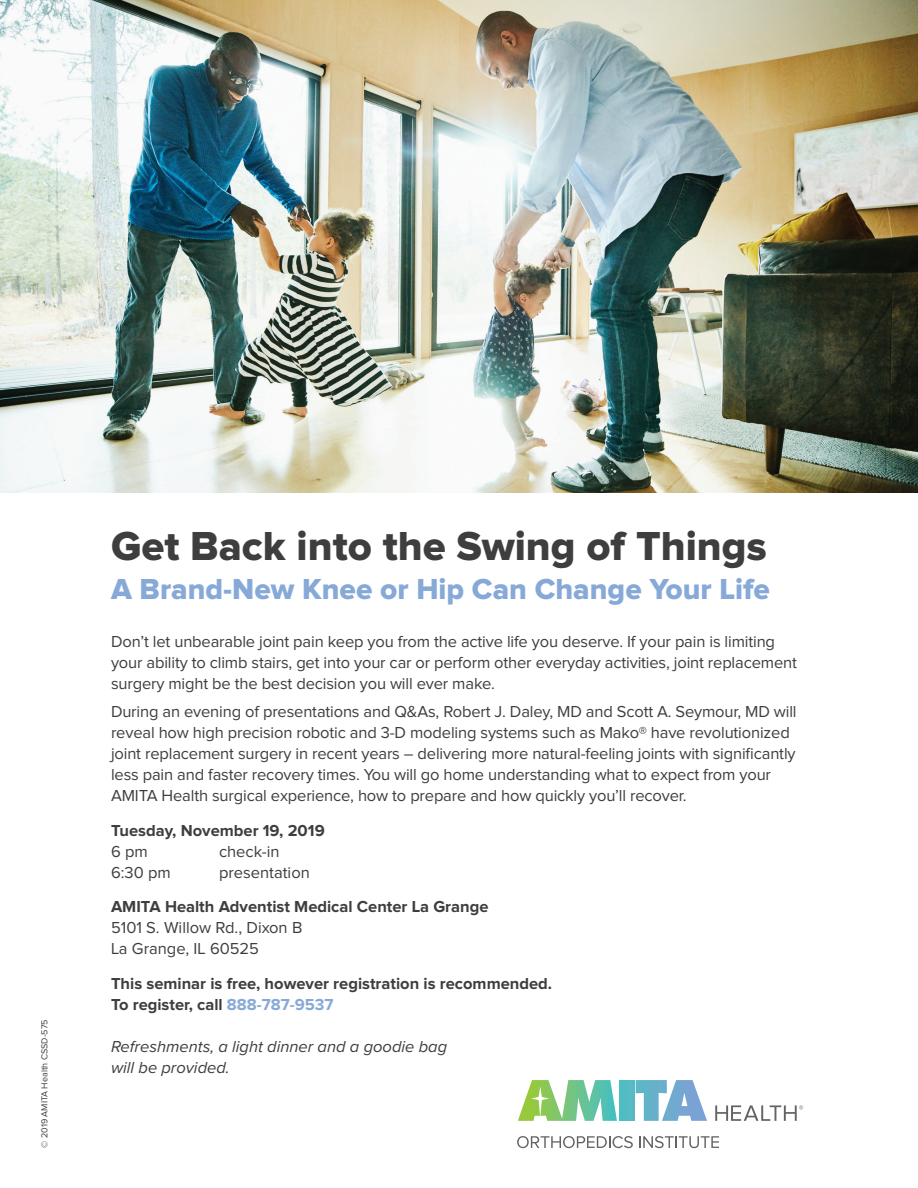
<style>
.page{position:relative;width:918px;height:1188px;background:#fff}
.page>*{position:absolute;margin:0;border:0;box-sizing:border-box;transform-origin:0 0}
.t1{font:42px "Proxima Nova Extrabld";color:#3e3e3f}
.t2{font:30px "Proxima Nova Extrabld";color:#87a9d8}
.t3{font:16.5px/21px "Proxima Nova";letter-spacing:-.01em;color:#3e3e3f}
.t4{font:700 16.5px/21px "Proxima Nova";color:#3e3e3f}
.t5{font:italic 16.5px/21px "Proxima Nova";color:#3e3e3f}
.t6{font:9px "Proxima Nova";color:#3e3e3f}
.s1{color:#87a9d8}
</style>
<div class="page">
<div style="left:619px;top:1080px;width:15px;height:41px;background:#53bcc3"></div>
<svg style="left:636px;top:1080px;width:71px;height:41px"></svg>
<svg style="left:518px;top:1080px;width:99px;height:41px"></svg>
<svg style="left:715px;top:1105px;width:88px;height:16px"></svg>
<svg style="left:517px;top:1136px;width:116px;height:12px"></svg>
<svg style="left:639px;top:1136px;width:80px;height:12px"></svg>
<img style="left:0;top:0;width:918px;height:492px">
<p class="t6" style="left:40px;top:1148px;width:130px;rotate:-90deg">© 2019 AMITA Health CSSD-575</p>
<h1 class="t1" style="left:111px;top:526px;width:657px">Get Back into the Swing of Things</h1>
<h2 class="t2" style="left:111px;top:575px;width:661px">A Brand-New Knee or Hip Can Change Your Life</h2>
<p class="t3" style="left:111px;top:632px;width:687px">Don’t let unbearable joint pain keep you from the active life you deserve. If your pain is limiting your ability to climb stairs, get into your car or perform other everyday activities, joint replacement surgery might be the best decision you will ever make.</p>
<p class="t3" style="left:111px;top:702px;width:687px">During an evening of presentations and Q&amp;As, Robert J. Daley, MD and Scott A. Seymour, MD will reveal how high precision robotic and 3-D modeling systems such as Mako® have revolutionized joint replacement surgery in recent years – delivering more natural-feeling joints with significantly less pain and faster recovery times. You will go home understanding what to expect from your AMITA Health surgical experience, how to prepare and how quickly you’ll recover.</p>
<p class="t4" style="left:111px;top:820px;width:215px">Tuesday, November 19, 2019</p>
<p class="t3" style="left:111px;top:841px;width:38px">6 pm</p>
<p class="t3" style="left:219px;top:841px;width:62px">check-in</p>
<p class="t3" style="left:111px;top:862px;width:61px">6:30 pm</p>
<p class="t3" style="left:219px;top:862px;width:92px">presentation</p>
<p class="t4" style="left:111px;top:897px;width:379px">AMITA Health Adventist Medical Center La Grange</p>
<p class="t3" style="left:111px;top:918px;width:193px">5101 S. Willow Rd., Dixon B<br>La Grange, IL 60525</p>
<p class="t4" style="left:111px;top:973px;width:443px">This seminar is free, however registration is recommended.<br>To register, call <span class="s1">888-787-9537</span></p>
<p class="t5" style="left:111px;top:1035px;width:338px">Refreshments, a light dinner and a goodie bag will be provided.</p>
</div>
